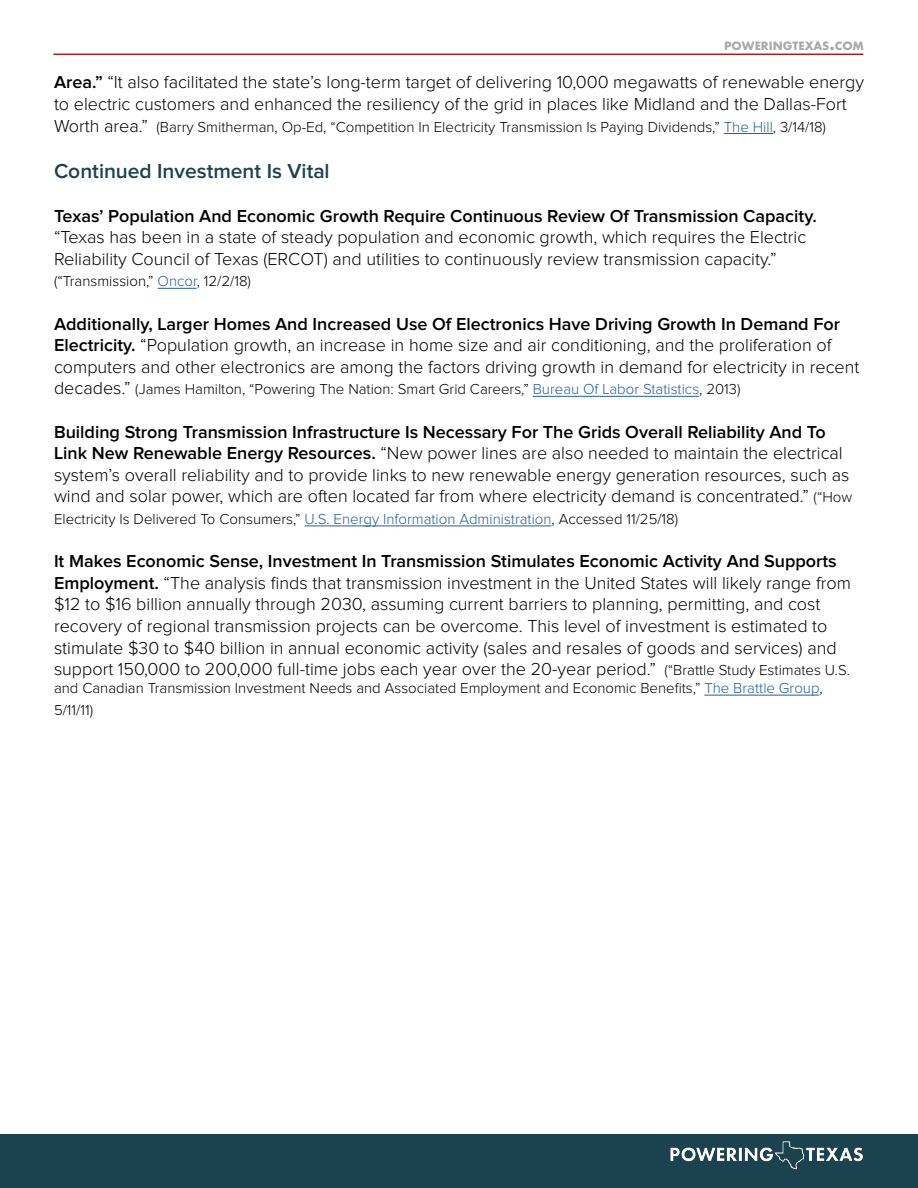
<style>
.page{position:relative;width:918px;height:1188px;background:#fff}
.page>*{position:absolute;margin:0;border:0;box-sizing:border-box;transform-origin:0 0}
.t1{font:600 21px "Proxima Nova";color:#1c424f}
.t2{font:300 18px/21.6px "Proxima Nova";color:#000}
.t3{font:600 18px "Proxima Nova";color:#000}
.t4{font:300 15px/21.6px "Proxima Nova";color:#000}
.t5{font:700 12.6px "Futura PT";color:#a7a9ac}
.s1{font-size:18px}
.s2{font-weight:600}
.s3{color:#215e9e}
.s4{font-size:15px}
</style>
<div class="page">
<hr style="left:53px;top:54px;width:810px;height:1px;background:#a71f23">
<div style="left:0;top:1134px;width:918px;height:54px;background:#1b434f"></div>
<img style="left:670px;top:1141px;width:193px;height:29px">
<hr style="left:724px;top:133px;width:49px;height:1px;background:#215e9e">
<hr style="left:158px;top:288px;width:39px;height:1px;background:#215e9e">
<hr style="left:533px;top:396px;width:166px;height:1px;background:#215e9e">
<hr style="left:305px;top:526px;width:247px;height:1px;background:#215e9e">
<hr style="left:704px;top:695px;width:115px;height:1px;background:#215e9e">
<p class="t5" style="left:724px;top:37px;width:141px">POWERINGTEXAS<span class="s1">.</span>COM</p>
<p class="t2" style="left:54px;top:72px;width:812px"><span class="s2">Area.”</span> “It also facilitated the state’s long-term target of delivering 10,000 megawatts of renewable energy to electric customers and enhanced the resiliency of the grid in places like Midland and the Dallas-Fort</p>
<p class="t4" style="left:54px;top:116px;width:774px"><span class="s1">Worth area.”</span> (Barry Smitherman, Op-Ed, “Competition In Electricity Transmission Is Paying Dividends,” <span class="s3">The Hill</span>, 3/14/18)</p>
<p class="t1" style="left:54px;top:162px;width:277px">Continued Investment Is Vital</p>
<p class="t3" style="left:54px;top:207px;width:764px">Texas’ Population And Economic Growth Require Continuous Review Of Transmission Capacity.</p>
<p class="t2" style="left:54px;top:227px;width:754px">“Texas has been in a state of steady population and economic growth, which requires the Electric<br>Reliability Council of Texas (ERCOT) and utilities to continuously review transmission capacity.”</p>
<p class="t4" style="left:54px;top:271px;width:198px">(“Transmission,” <span class="s3">Oncor</span>, 12/2/18)</p>
<p class="t2" style="left:54px;top:313px;width:807px"><span class="s2">Additionally, Larger Homes And Increased Use Of Electronics Have Driving Growth In Demand For<br>Electricity.</span> “Population growth, an increase in home size and air conditioning, and the proliferation of computers and other electronics are among the factors driving growth in demand for electricity in recent</p>
<p class="t4" style="left:54px;top:379px;width:688px"><span class="s1">decades.”</span> (James Hamilton, “Powering The Nation: Smart Grid Careers,” <span class="s3">Bureau Of Labor Statistics</span>, 2013)</p>
<p class="t2" style="left:54px;top:421px;width:800px"><span class="s2">Building Strong Transmission Infrastructure Is Necessary For The Grids Overall Reliability And To Link New Renewable Energy Resources.</span> “New power lines are also needed to maintain the electrical system’s overall reliability and to provide links to new renewable energy generation resources, such as wind and solar power, which are often located far from where electricity demand is concentrated.” <span class="s4">(“How</span></p>
<p class="t4" style="left:54px;top:509px;width:626px">Electricity Is Delivered To Consumers,” <span class="s3">U.S. Energy Information Administration</span>, Accessed 11/25/18)</p>
<p class="t2" style="left:54px;top:551px;width:799px"><span class="s2">It Makes Economic Sense, Investment In Transmission Stimulates Economic Activity And Supports Employment.</span> “The analysis finds that transmission investment in the United States will likely range from $12 to $16 billion annually through 2030, assuming current barriers to planning, permitting, and cost recovery of regional transmission projects can be overcome. This level of investment is estimated to stimulate $30 to $40 billion in annual economic activity (sales and resales of goods and services) and support 150,000 to 200,000 full-time jobs each year over the 20-year period.” <span class="s4">(“Brattle Study Estimates U.S.</span></p>
<p class="t4" style="left:54px;top:678px;width:770px">and Canadian Transmission Investment Needs and Associated Employment and Economic Benefits,” <span class="s3">The Brattle Group</span>,<br>5/11/11)</p>
</div>
